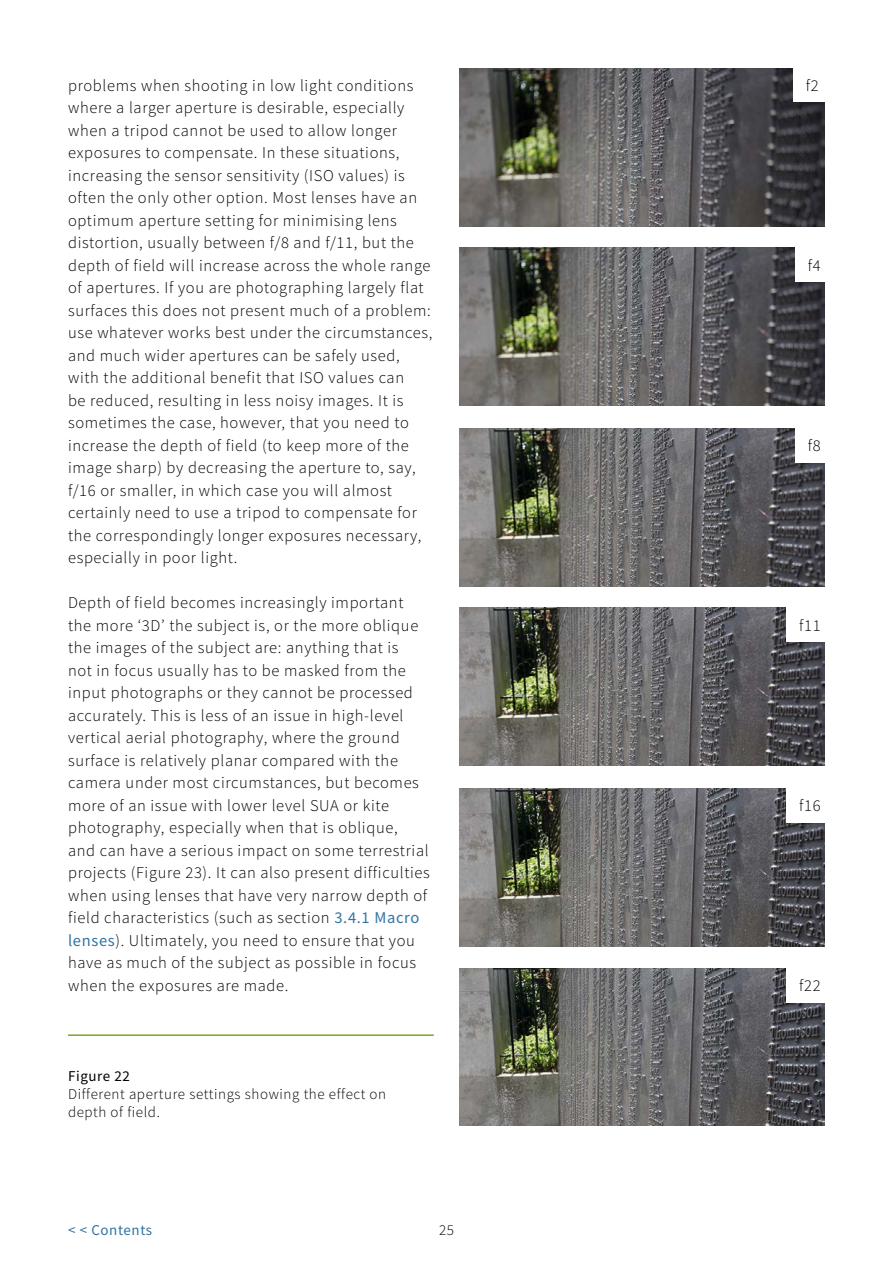
<style>
.page{position:relative;width:893px;height:1263px;background:#fff}
.page>*{position:absolute;margin:0;border:0;box-sizing:border-box;transform-origin:0 0}
.t1{font:300 16.5px/22.5px "Source Sans Pro";letter-spacing:.04em;color:#000}
.t2{font:300 15px/18px "Source Sans Pro";letter-spacing:.04em;color:#000}
.t3{font:15px "Source Sans Pro";letter-spacing:.04em;color:#3174a4}
.t4{font:15px "Source Sans Pro";letter-spacing:.04em;color:#000}
.s1{font-weight:400;color:#3174a4}
</style>
<div class="page">
<hr style="left:68px;top:1034px;width:366px;height:2px;background:#79a629">
<img style="left:459px;top:68px;width:366px;height:158px">
<div style="left:793px;top:64px;width:34px;height:38px;background:#fff"></div>
<img style="left:459px;top:607px;width:366px;height:159px">
<div style="left:787px;top:603px;width:42px;height:38px;background:#fff"></div>
<img style="left:459px;top:247px;width:366px;height:159px">
<div style="left:795px;top:243px;width:34px;height:38px;background:#fff"></div>
<img style="left:459px;top:788px;width:366px;height:159px">
<div style="left:787px;top:784px;width:42px;height:38px;background:#fff"></div>
<img style="left:459px;top:428px;width:366px;height:159px">
<div style="left:795px;top:424px;width:34px;height:38px;background:#fff"></div>
<img style="left:459px;top:968px;width:365px;height:158px">
<div style="left:787px;top:964px;width:42px;height:38px;background:#fff"></div>
<p class="t1" style="left:68px;top:74px;width:366px">problems when shooting in low light conditions where a larger aperture is desirable, especially when a tripod cannot be used to allow longer exposures to compensate. In these situations, increasing the sensor sensitivity (ISO values) is often the only other option. Most lenses have an optimum aperture setting for minimising lens distortion, usually between f/8 and f/11, but the depth of field will increase across the whole range of apertures. If you are photographing largely flat surfaces this does not present much of a problem: use whatever works best under the circumstances, and much wider apertures can be safely used, with the additional benefit that ISO values can<br>be reduced, resulting in less noisy images. It is sometimes the case, however, that you need to increase the depth of field (to keep more of the image sharp) by decreasing the aperture to, say, f/16 or smaller, in which case you will almost certainly need to use a tripod to compensate for the correspondingly longer exposures necessary, especially in poor light.</p>
<p class="t1" style="left:68px;top:591px;width:363px">Depth of field becomes increasingly important the more ‘3D’ the subject is, or the more oblique the images of the subject are: anything that is<br>not in focus usually has to be masked from the input photographs or they cannot be processed accurately. This is less of an issue in high-level vertical aerial photography, where the ground surface is relatively planar compared with the camera under most circumstances, but becomes more of an issue with lower level SUA or kite photography, especially when that is oblique,<br>and can have a serious impact on some terrestrial projects (Figure 23). It can also present difficulties when using lenses that have very narrow depth of field characteristics (such as section <span class="s1">3.4.1 Macro</span></p>
<p class="t1" style="left:68px;top:929px;width:348px"><span class="s1">lenses</span>). Ultimately, you need to ensure that you</p>
<p class="t1" style="left:68px;top:952px;width:350px">have as much of the subject as possible in focus when the exposures are made.</p>
<p class="t4" style="left:68px;top:1066px;width:64px">Figure 22</p>
<p class="t2" style="left:68px;top:1085px;width:320px">Different aperture settings showing the effect on depth of field.</p>
<p class="t3" style="left:68px;top:1220px;width:86px">&lt; &lt; Contents</p>
<p class="t2" style="left:439px;top:1220px;width:16px">25</p>
<p class="t1" style="left:806px;top:74px;width:14px">f2</p>
<p class="t1" style="left:808px;top:254px;width:14px">f4</p>
<p class="t1" style="left:808px;top:434px;width:14px">f8</p>
<p class="t1" style="left:799px;top:614px;width:23px">f11</p>
<p class="t1" style="left:799px;top:794px;width:23px">f16</p>
<p class="t1" style="left:799px;top:974px;width:23px">f22</p>
</div>
